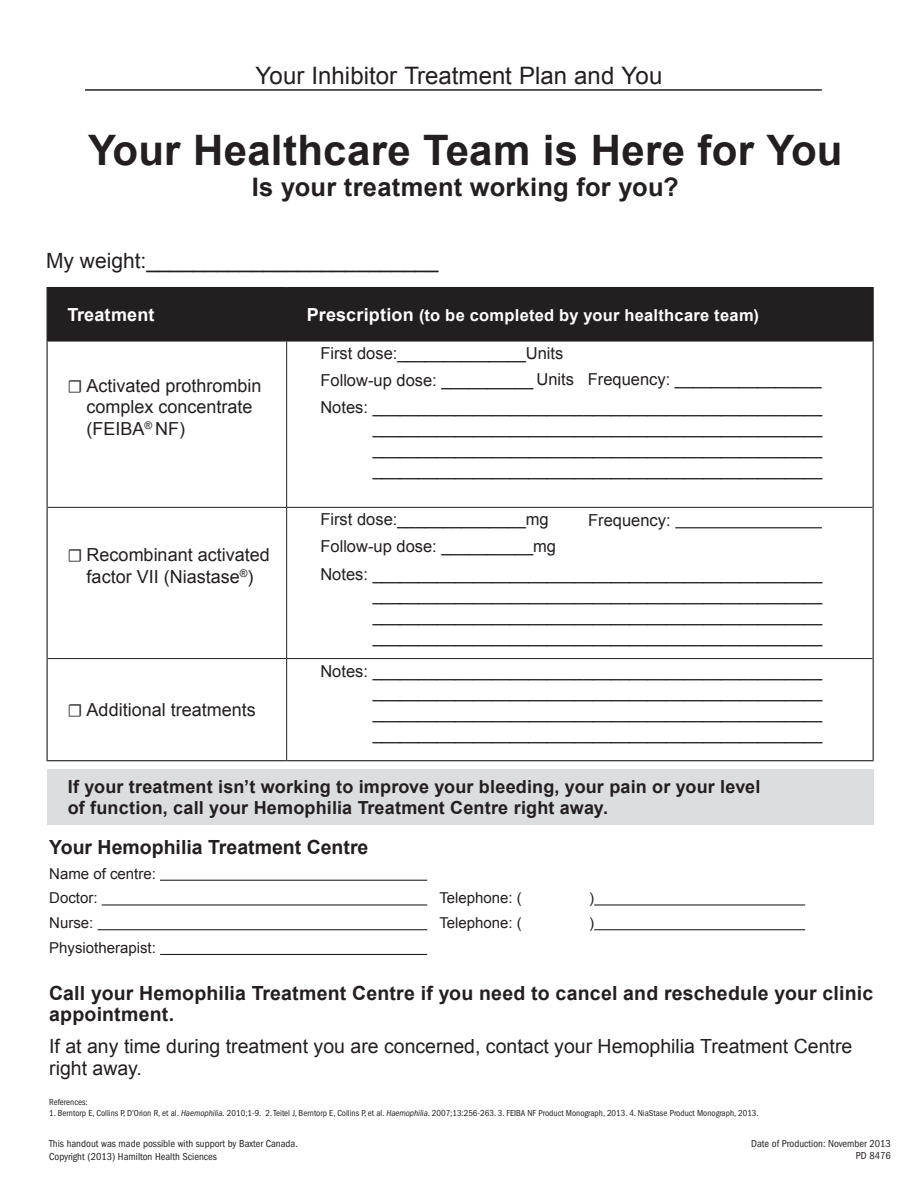
<style>
.page{position:relative;width:918px;height:1188px;background:#fff}
.page>*{position:absolute;margin:0;border:0;box-sizing:border-box;transform-origin:0 0}
.t1{font:700 42px "Arial";letter-spacing:.005em;color:#231f20}
.t2{font:700 25.5px "Arial";letter-spacing:.005em;color:#231f20}
.t3{font:24px "Arial";color:#231f20}
.t4{font:21px "Arial";color:#231f20}
.t5{font:700 19.5px/21px "Arial";letter-spacing:.01em;color:#231f20}
.t6{font:19.5px/22.5px "Arial";color:#231f20}
.t7{font:700 18px/21px "Arial";letter-spacing:.01em;color:#231f20}
.t8{font:18px/21.6px "Arial";color:#231f20}
.t9{font:700 18px "Arial";letter-spacing:.01em;color:#fff}
.t10{font:16.5px/21px "Arial";color:#231f20;text-align:justify}
.t11{font:700 16.5px "Arial";letter-spacing:.015em;color:#fff}
.t12{font:15px "Arial";color:#231f20}
.t13{font:condensed 10.5px "Franklin Gothic";color:#231f20}
.t14{font:condensed 9px "Franklin Gothic";color:#231f20}
.s1{font-size:18px}
.s2{font-family:"Minion Pro"}
.s3{font-style:italic}
</style>
<div class="page">
<hr style="left:160px;top:880px;width:267px;height:1px;background:#231f20">
<hr style="left:102px;top:904px;width:325px;height:2px;background:#231f20">
<hr style="left:594px;top:904px;width:211px;height:2px;background:#231f20">
<hr style="left:98px;top:929px;width:329px;height:1px;background:#231f20">
<hr style="left:594px;top:929px;width:211px;height:1px;background:#231f20">
<hr style="left:160px;top:954px;width:267px;height:1px;background:#231f20">
<div style="left:48px;top:288px;width:825px;height:53px;background:#231f20"></div>
<hr style="left:47px;top:287px;width:240px;height:1px;background:#231f20">
<hr style="left:47px;top:288px;width:1px;height:53px;background:#231f20">
<hr style="left:287px;top:287px;width:587px;height:1px;background:#231f20">
<hr style="left:873px;top:288px;width:1px;height:53px;background:#231f20">
<hr style="left:286px;top:288px;width:1px;height:53px;background:#231f20">
<hr style="left:286px;top:341px;width:1px;height:166px;background:#231f20">
<hr style="left:286px;top:508px;width:1px;height:150px;background:#231f20">
<hr style="left:286px;top:659px;width:1px;height:101px;background:#231f20">
<hr style="left:48px;top:341px;width:239px;height:1px;background:#231f20">
<hr style="left:287px;top:341px;width:586px;height:1px;background:#231f20">
<hr style="left:47px;top:760px;width:240px;height:1px;background:#231f20">
<hr style="left:287px;top:760px;width:587px;height:1px;background:#231f20">
<hr style="left:47px;top:341px;width:1px;height:166px;background:#231f20">
<hr style="left:873px;top:341px;width:1px;height:166px;background:#231f20">
<hr style="left:47px;top:507px;width:1px;height:152px;background:#231f20">
<hr style="left:873px;top:507px;width:1px;height:152px;background:#231f20">
<hr style="left:47px;top:659px;width:1px;height:101px;background:#231f20">
<hr style="left:873px;top:659px;width:1px;height:101px;background:#231f20">
<hr style="left:48px;top:507px;width:239px;height:1px;background:#231f20">
<hr style="left:287px;top:507px;width:586px;height:1px;background:#231f20">
<hr style="left:48px;top:658px;width:239px;height:1px;background:#231f20">
<hr style="left:287px;top:658px;width:586px;height:1px;background:#231f20">
<div style="left:48px;top:770px;width:826px;height:55px;background:#dcdddf"></div>
<hr style="left:675px;top:527px;width:147px;height:1px;background:#231f20">
<hr style="left:85px;top:89px;width:737px;height:2px;background:#231f20">
<p class="t3" style="left:256px;top:62px;width:408px">Your Inhibitor Treatment Plan and You</p>
<p class="t1" style="left:88px;top:126px;width:756px">Your Healthcare Team is Here for You</p>
<p class="t2" style="left:252px;top:173px;width:429px">Is your treatment working for you?</p>
<p class="t4" style="left:46px;top:249px;width:394px">My weight:_________________________</p>
<p class="t9" style="left:67px;top:304px;width:89px">Treatment</p>
<p class="t11" style="left:307px;top:306px;width:453px"><span class="s1">Prescription</span> (to be completed by your healthcare team)</p>
<p class="t8" style="left:87px;top:374px;width:177px;text-indent:-19px"><span class="s2">☐</span> Activated prothrombin complex concentrate (FEIBA<sup>®</sup> NF)</p>
<p class="t8" style="left:67px;top:544px;width:204px;text-align:center"><span class="s2">☐</span> Recombinant activated factor VII (Niastase<sup>®</sup>)</p>
<p class="t10" style="left:320px;top:343px;width:245px">First dose:______________Units</p>
<p class="t10" style="left:320px;top:369px;width:503px">Follow-up dose: __________ Units Frequency: ________________</p>
<p class="t10" style="left:373px;top:397px;width:451px;text-indent:-52px">Notes: _________________________________________________ _________________________________________________ _________________________________________________ _________________________________________________</p>
<p class="t10" style="left:320px;top:509px;width:230px">First dose:______________mg</p>
<p class="t10" style="left:320px;top:536px;width:237px">Follow-up dose: __________mg</p>
<p class="t10" style="left:373px;top:563px;width:451px;text-indent:-52px">Notes: _________________________________________________ _________________________________________________ _________________________________________________ _________________________________________________</p>
<p class="t10" style="left:588px;top:510px;width:84px">Frequency:</p>
<p class="t10" style="left:373px;top:660px;width:451px;text-indent:-52px">Notes: _________________________________________________ _________________________________________________ _________________________________________________ _________________________________________________</p>
<p class="t7" style="left:68px;top:776px;width:694px">If your treatment isn’t working to improve your bleeding, your pain or your level of function, call your Hemophilia Treatment Centre right away.</p>
<p class="t8" style="left:67px;top:699px;width:190px"><span class="s2">☐</span> Additional treatments</p>
<p class="t5" style="left:49px;top:836px;width:321px">Your Hemophilia Treatment Centre</p>
<p class="t12" style="left:49px;top:865px;width:108px">Name of centre:</p>
<p class="t12" style="left:49px;top:890px;width:50px">Doctor:</p>
<p class="t12" style="left:439px;top:890px;width:84px">Telephone: (</p>
<p class="t12" style="left:589px;top:890px;width:6px">)</p>
<p class="t12" style="left:49px;top:914px;width:46px">Nurse:</p>
<p class="t12" style="left:439px;top:914px;width:84px">Telephone: (</p>
<p class="t12" style="left:589px;top:914px;width:6px">)</p>
<p class="t12" style="left:49px;top:939px;width:108px">Physiotherapist:</p>
<p class="t5" style="left:49px;top:982px;width:825px">Call your Hemophilia Treatment Centre if you need to cancel and reschedule your clinic appointment.</p>
<p class="t6" style="left:49px;top:1035px;width:805px">If at any time during treatment you are concerned, contact your Hemophilia Treatment Centre right away.</p>
<p class="t14" style="left:49px;top:1097px;width:40px">References:</p>
<p class="t14" style="left:49px;top:1108px;width:711px">1. Berntorp E, Collins P, D’Orion R, et al. <span class="s3">Haemophilia.</span> 2010;1-9. 2. Teitel J, Berntorp E, Collins P, et al. <span class="s3">Haemophilia</span>. 2007;13:256-263. 3. FEIBA NF Product Monograph, 2013. 4. NiaStase Product Monograph, 2013.</p>
<p class="t13" style="left:49px;top:1138px;width:250px">This handout was made possible with support by Baxter Canada.</p>
<p class="t13" style="left:49px;top:1150px;width:169px">Copyright (2013) Hamilton Health Sciences</p>
<p class="t13" style="left:751px;top:1137px;width:141px">Date of Production: November 2013</p>
<p class="t13" style="left:856px;top:1150px;width:36px">PD 8476</p>
</div>
